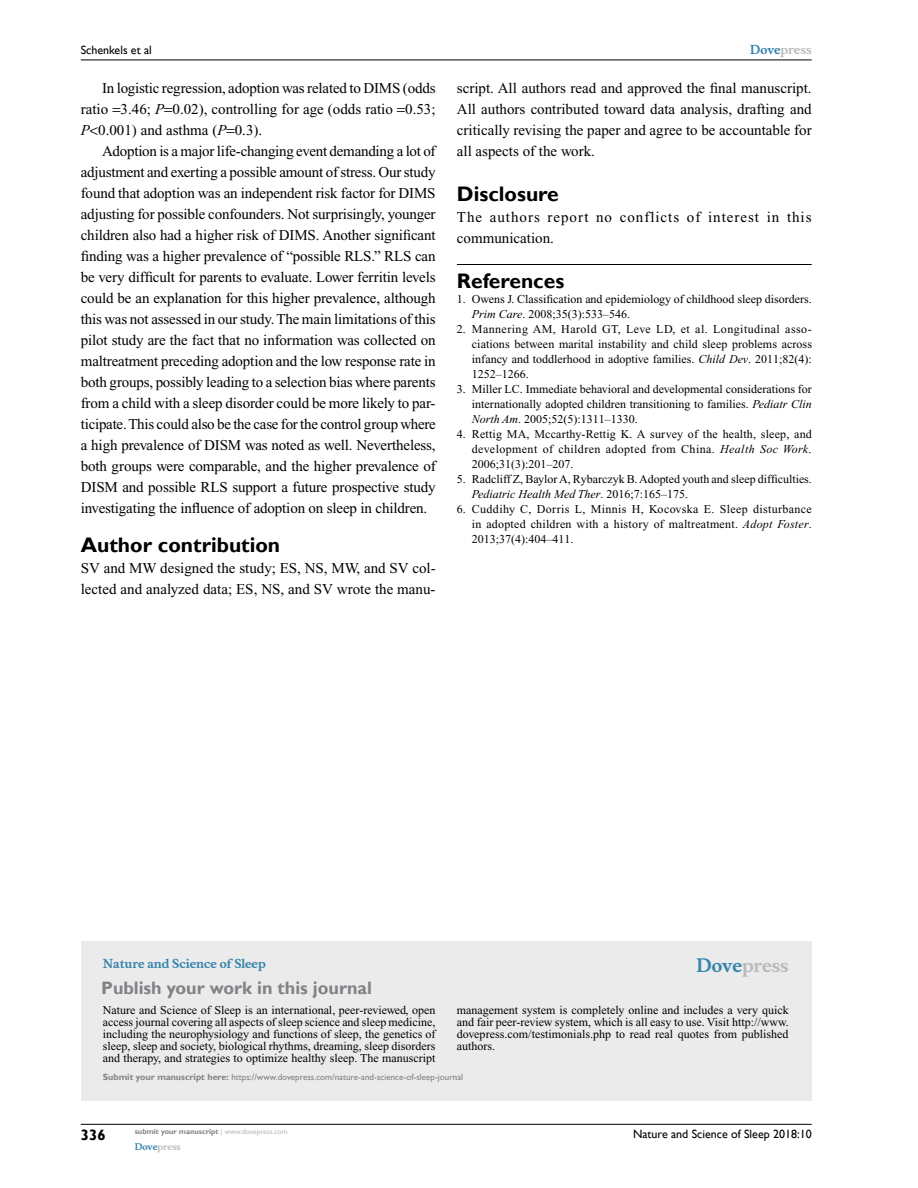
<style>
.page{position:relative;width:918px;height:1188px;background:#fff}
.page>*{position:absolute;margin:0;border:0;box-sizing:border-box;transform-origin:0 0}
.t1{font:700 21px "Gill Sans";color:#000}
.t2{font:700 18px "Gill Sans";color:#808285}
.t3{font:700 18px "Musee";color:#b8babc}
.t4{font:15px/21px "Times New Roman";color:#000;text-align:justify}
.t5{font:15px/21px "Times New Roman";letter-spacing:.065em;color:#000}
.t6{font:700 15px "Gill Sans";color:#000}
.t7{font:12px/15px "Times New Roman";color:#000;text-align:justify}
.t8{font:12px "Gill Sans";color:#000}
.t9{font:700 12px "Musee";color:#3785ad}
.t10{font:700 12px "Musee";color:#b8babc}
.t11{font:9px "Gill Sans";color:#808285}
.t12{font:700 9px "Musee";color:#b8babc}
.t13{font:700 7.5px "Gill Sans";color:#808285}
.s1{font-style:italic}
.s2{color:#3785ad}
.s3{font-weight:700}
.s4{font-weight:400;color:#b8babc}
</style>
<div class="page">
<div style="left:81px;top:941px;width:731px;height:159px;background:#ebebec"></div>
<hr style="left:81px;top:1124px;width:731px;height:1px;background:#000">
<hr style="left:81px;top:60px;width:731px;height:1px;background:#000">
<hr style="left:457px;top:264px;width:355px;height:1px;background:#000">
<p class="t8" style="left:81px;top:43px;width:73px">Schenkels et al</p>
<p class="t4" style="left:81px;top:77px;width:356px;text-indent:21px">In logistic regression, adoption was related to DIMS (odds ratio 3.46; <span class="s1">P</span> 0.02), controlling for age (odds ratio 0.53; <span class="s1">P</span> 0.001) and asthma (<span class="s1">P</span> 0.3).</p>
<p class="t4" style="left:81px;top:140px;width:357px;text-indent:21px">Adoption is a major life-changing event demanding a lot of adjustment and exerting a possible amount of stress. Our study found that adoption was an independent risk factor for DIMS adjusting for possible confounders. Not surprisingly, younger children also had a higher risk of DIMS. Another significant finding was a higher prevalence of “possible RLS.” RLS can be very difficult for parents to evaluate. Lower ferritin levels could be an explanation for this higher prevalence, although this was not assessed in our study. The main limitations of this pilot study are the fact that no information was collected on maltreatment preceding adoption and the low response rate in both groups, possibly leading to a selection bias where parents from a child with a sleep disorder could be more likely to par&shy;ticipate. This could also be the case for the control group where a high prevalence of DISM was noted as well. Nevertheless, both groups were comparable, and the higher prevalence of DISM and possible RLS support a future prospective study investigating the influence of adoption on sleep in children.</p>
<h1 class="t1" style="left:81px;top:532px;width:201px">Author contribution</h1>
<p class="t4" style="left:81px;top:557px;width:356px">SV and MW designed the study; ES, NS, MW, and SV col&shy;lected and analyzed data; ES, NS, and SV wrote the manu-</p>
<p class="t10" style="left:750px;top:43px;width:63px"><span class="s2">Dove</span>press</p>
<p class="t4" style="left:457px;top:77px;width:356px">script. All authors read and approved the final manuscript.<br>All authors contributed toward data analysis, drafting and critically revising the paper and agree to be accountable for all aspects of the work.</p>
<h1 class="t1" style="left:457px;top:181px;width:103px">Disclosure</h1>
<p class="t5" style="left:457px;top:206px;width:356px">The authors report no conflicts of interest in this communication.</p>
<h1 class="t1" style="left:457px;top:268px;width:109px">References</h1>
<p class="t7" style="left:472px;top:291px;width:341px;text-indent:-15px">1. Owens J. Classification and epidemiology of childhood sleep disorders.<br><span class="s1">Prim Care</span>. 2008;35(3):533–546.</p>
<p class="t7" style="left:472px;top:321px;width:342px;text-indent:-15px">2. Mannering AM, Harold GT, Leve LD, et al. Longitudinal asso&shy;ciations between marital instability and child sleep problems across infancy and toddlerhood in adoptive families. <span class="s1">Child Dev</span>. 2011;82(4):<br>1252–1266.</p>
<p class="t7" style="left:472px;top:381px;width:341px;text-indent:-15px">3. Miller LC. Immediate behavioral and developmental considerations for internationally adopted children transitioning to families. <span class="s1">Pediatr Clin North Am</span>. 2005;52(5):1311–1330.</p>
<p class="t7" style="left:472px;top:426px;width:341px;text-indent:-15px">4. Rettig MA, Mccarthy-Rettig K. A survey of the health, sleep, and development of children adopted from China. <span class="s1">Health Soc Work</span>.<br>2006;31(3):201–207.</p>
<p class="t7" style="left:472px;top:471px;width:342px;text-indent:-15px">5. Radcliff Z, Baylor A, Rybarczyk B. Adopted youth and sleep difficulties.<br><span class="s1">Pediatric Health Med Ther</span>. 2016;7:165–175.</p>
<p class="t7" style="left:472px;top:501px;width:342px;text-indent:-15px">6. Cuddihy C, Dorris L, Minnis H, Kocovska E. Sleep disturbance in adopted children with a history of maltreatment. <span class="s1">Adopt Foster</span>.<br>2013;37(4):404–411.</p>
<p class="t9" style="left:103px;top:956px;width:164px">Nature and Science of Sleep</p>
<p class="t2" style="left:101px;top:977px;width:272px">Publish your work in this journal</p>
<p class="t3" style="left:697px;top:955px;width:94px"><span class="s2">Dove</span>press</p>
<p class="t7" style="left:103px;top:1004px;width:334px;line-height:12px">Nature and Science of Sleep is an international, peer-reviewed, open access journal covering all aspects of sleep science and sleep medicine, including the neurophysiology and functions of sleep, the genetics of sleep, sleep and society, biological rhythms, dreaming, sleep disorders and therapy, and strategies to optimize healthy sleep. The manuscript</p>
<p class="t7" style="left:457px;top:1004px;width:333px;line-height:12px">management system is completely online and includes a very quick and fair peer-review system, which is all easy to use. Visit http://www. dovepress.com/testimonials.php to read real quotes from published authors.</p>
<p class="t11" style="left:103px;top:1072px;width:362px"><span class="s3">Submit your manuscript here:</span> https://www.dovepress.com/nature-and-science-of-sleep-journal</p>
<p class="t6" style="left:81px;top:1126px;width:26px">336</p>
<p class="t13" style="left:135px;top:1127px;width:154px">submit your manuscript <span class="s4">| www.dovepress.com</span></p>
<p class="t12" style="left:135px;top:1141px;width:48px"><span class="s2">Dove</span>press</p>
<p class="t8" style="left:633px;top:1127px;width:180px">Nature and Science of Sleep 2018:10</p>
</div>
